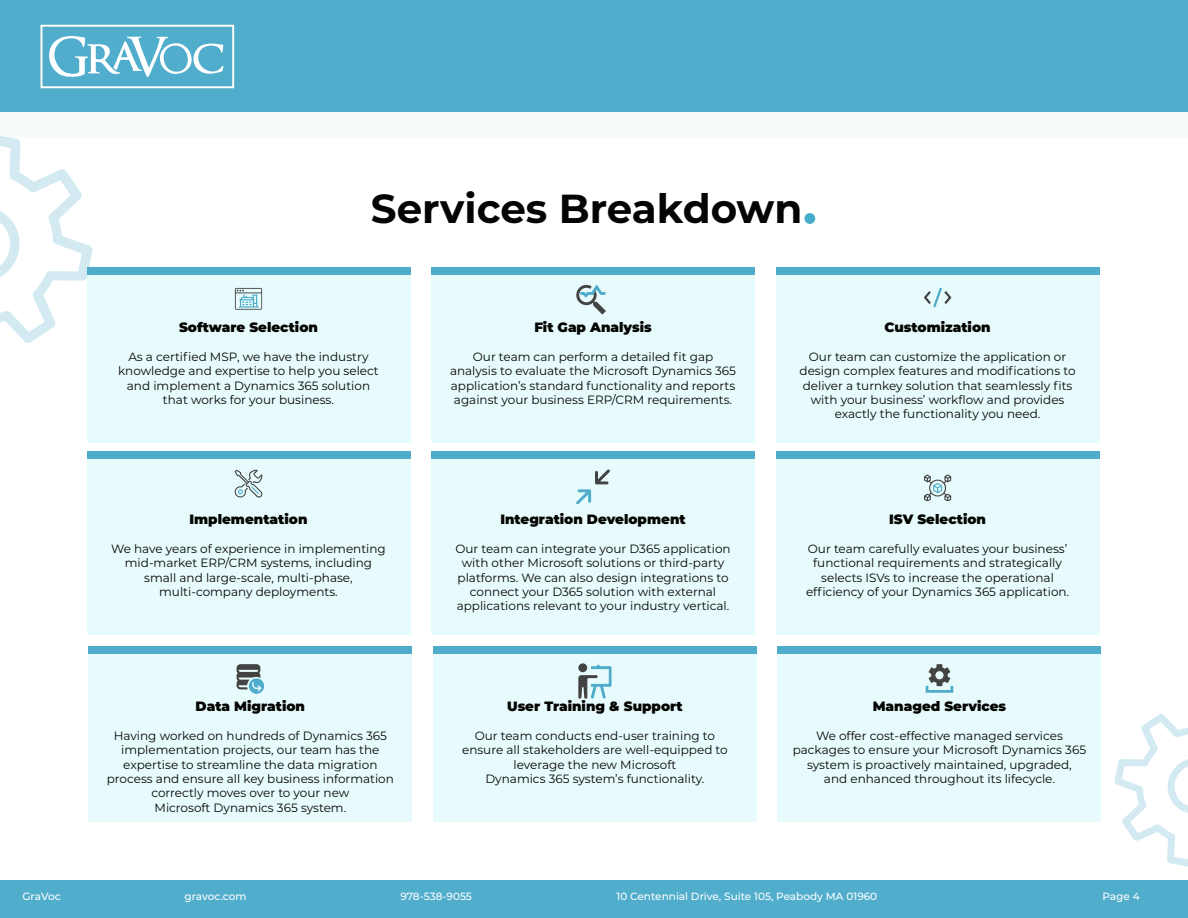
<style>
.page{position:relative;width:1188px;height:918px;background:#fff}
.page>*{position:absolute;margin:0;border:0;box-sizing:border-box;transform-origin:0 0}
.t1{font:700 40.5px "Montserrat";color:#040503}
.t2{font:900 13.5px "Montserrat";color:#040503}
.t3{font:12px/14.4px "Montserrat";color:#040503;text-align:center}
.t4{font:500 10.5px "Montserrat";color:#fff}
.s1{font-size:55.5px;color:#48accb}
</style>
<div class="page">
<div style="left:0;top:0;width:1188px;height:112px;background:#50adcc"></div>
<div style="left:0;top:112px;width:1188px;height:26px;background:#f7fbfc"></div>
<div style="left:0;top:880px;width:1188px;height:38px;background:#50adcc"></div>
<div style="left:41px;top:25px;width:193px;height:63px;border:2px solid #fff"></div>
<svg style="left:49px;top:36px;width:174px;height:41px"></svg>
<div style="left:87px;top:267px;width:323px;height:176px;background:#e8fbfc"></div>
<svg style="left:235px;top:288px;width:27px;height:22px"></svg>
<div style="left:431px;top:267px;width:324px;height:176px;background:#e8fbfc"></div>
<div style="left:431px;top:267px;width:324px;height:8px;background:#50accb"></div>
<svg style="left:576px;top:285px;width:30px;height:29px"></svg>
<svg style="left:0;top:136px;width:93px;height:207px"></svg>
<div style="left:87px;top:267px;width:323px;height:8px;background:#50accb"></div>
<div style="left:776px;top:267px;width:323px;height:176px;background:#e8fbfc"></div>
<svg style="left:924px;top:288px;width:27px;height:19px"></svg>
<div style="left:776px;top:267px;width:323px;height:8px;background:#50accb"></div>
<div style="left:87px;top:459px;width:323px;height:176px;background:#e8fbfc"></div>
<svg style="left:235px;top:470px;width:27px;height:28px"></svg>
<div style="left:431px;top:459px;width:324px;height:176px;background:#e8fbfc"></div>
<div style="left:431px;top:452px;width:324px;height:7px;background:#50accb"></div>
<svg style="left:576px;top:469px;width:34px;height:35px"></svg>
<div style="left:87px;top:452px;width:323px;height:7px;background:#50accb"></div>
<div style="left:776px;top:459px;width:323px;height:176px;background:#e8fbfc"></div>
<svg style="left:924px;top:474px;width:27px;height:27px"></svg>
<div style="left:776px;top:452px;width:323px;height:7px;background:#50accb"></div>
<div style="left:89px;top:646px;width:323px;height:176px;background:#e8fbfc"></div>
<svg style="left:237px;top:664px;width:27px;height:30px"></svg>
<div style="left:433px;top:646px;width:324px;height:176px;background:#e8fbfc"></div>
<div style="left:433px;top:646px;width:324px;height:7px;background:#50accb"></div>
<svg style="left:578px;top:665px;width:34px;height:33px"></svg>
<div style="left:89px;top:646px;width:323px;height:7px;background:#50accb"></div>
<div style="left:778px;top:646px;width:323px;height:176px;background:#e8fbfc"></div>
<svg style="left:926px;top:664px;width:27px;height:29px"></svg>
<div style="left:778px;top:646px;width:323px;height:7px;background:#50accb"></div>
<svg style="left:1114px;top:714px;width:74px;height:153px"></svg>
<p class="t1" style="left:371px;top:180px;width:448px">Services Breakdown<span class="s1">.</span></p>
<p class="t2" style="left:179px;top:317px;width:140px">Software Selection</p>
<p class="t3" style="left:118px;top:349px;width:262px">As a certified MSP, we have the industry knowledge and expertise to help you select and implement a Dynamics 365 solution that works for your business.</p>
<p class="t2" style="left:190px;top:509px;width:119px">Implementation</p>
<p class="t3" style="left:111px;top:541px;width:276px">We have years of experience in implementing mid-market ERP/CRM systems, including small and large-scale, multi-phase, multi-company deployments.</p>
<p class="t2" style="left:196px;top:696px;width:111px">Data Migration</p>
<p class="t3" style="left:107px;top:728px;width:289px">Having worked on hundreds of Dynamics 365 implementation projects, our team has the expertise to streamline the data migration process and ensure all key business information correctly moves over to your new<br>Microsoft Dynamics 365 system.</p>
<p class="t2" style="left:534px;top:317px;width:119px">Fit Gap Analysis</p>
<p class="t3" style="left:450px;top:349px;width:288px">Our team can perform a detailed fit gap analysis to evaluate the Microsoft Dynamics 365 application’s standard functionality and reports against your business ERP/CRM requirements.</p>
<p class="t2" style="left:500px;top:509px;width:187px">Integration Development</p>
<p class="t3" style="left:455px;top:541px;width:277px">Our team can integrate your D365 application with other Microsoft solutions or third-party platforms. We can also design integrations to connect your D365 solution with external applications relevant to your industry vertical.</p>
<p class="t2" style="left:507px;top:696px;width:177px">User Training &amp; Support</p>
<p class="t3" style="left:462px;top:728px;width:267px">Our team conducts end-user training to ensure all stakeholders are well-equipped to leverage the new Microsoft<br>Dynamics 365 system’s functionality.</p>
<p class="t2" style="left:885px;top:317px;width:108px">Customization</p>
<p class="t3" style="left:800px;top:349px;width:278px">Our team can customize the application or design complex features and modifications to deliver a turnkey solution that seamlessly fits with your business’ workflow and provides exactly the functionality you need.</p>
<p class="t2" style="left:889px;top:509px;width:98px">ISV Selection</p>
<p class="t3" style="left:806px;top:541px;width:265px">Our team carefully evaluates your business’ functional requirements and strategically selects ISVs to increase the operational efficiency of your Dynamics 365 application.</p>
<p class="t2" style="left:873px;top:696px;width:135px">Managed Services</p>
<p class="t3" style="left:793px;top:728px;width:295px">We offer cost-effective managed services packages to ensure your Microsoft Dynamics 365 system is proactively maintained, upgraded,<br>and enhanced throughout its lifecycle.</p>
<p class="t4" style="left:22px;top:889px;width:40px">GraVoc</p>
<p class="t4" style="left:184px;top:889px;width:64px">gravoc.com</p>
<p class="t4" style="left:400px;top:889px;width:73px">978-538-9055</p>
<p class="t4" style="left:616px;top:889px;width:262px">10 Centennial Drive, Suite 105, Peabody MA 01960</p>
<p class="t4" style="left:1102px;top:889px;width:39px">Page 4</p>
</div>
